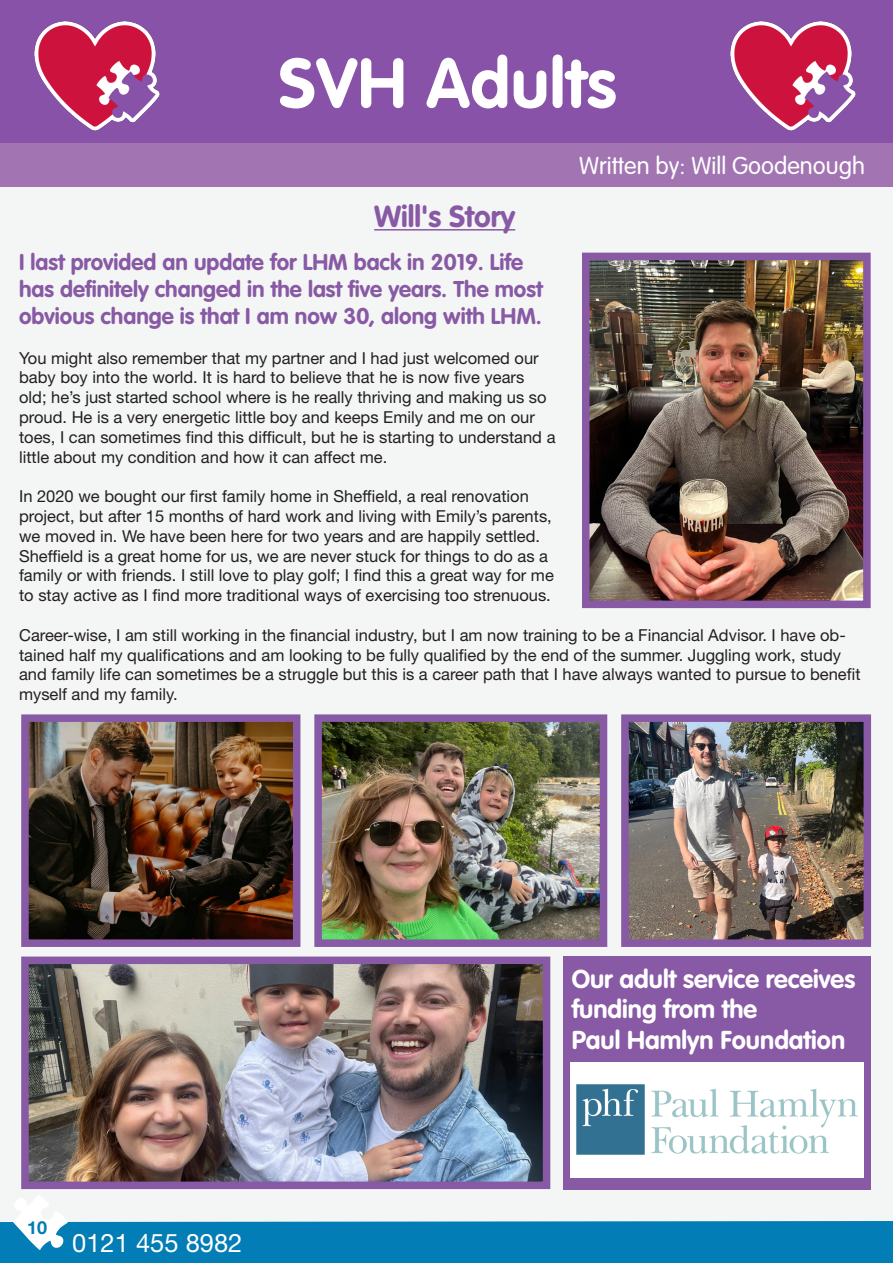
<style>
.page{position:relative;width:893px;height:1263px;background:#f4f5f5}
.page>*{position:absolute;margin:0;border:0;box-sizing:border-box;transform-origin:0 0}
.t1{font:700 69px "VAG Rounded Std";letter-spacing:.01em;color:#fff}
.t2{font:700 30px "VAG Rounded Std";color:#8859a4}
.t3{font:700 25.5px/30.6px "VAG Rounded Std";color:#fff}
.t4{font:25.5px "Helvetica Neue LT Std";color:#fff}
.t5{font:300 24px "VAG Rounded Std";color:#fff}
.t6{font:700 22.5px/27px "VAG Rounded Std";color:#8859a4}
.t7{font:700 18px "Helvetica Neue LT Std";color:#007db5}
.t8{font:16.5px/19.8px "Helvetica Neue LT Std";color:#231f20}
</style>
<div class="page">
<div style="left:0;top:1221px;width:893px;height:42px;background:#027db5"></div>
<svg style="left:13px;top:1196px;width:55px;height:54px"></svg>
<div style="left:0;top:0;width:893px;height:187px;background:#8852a8"></div>
<img style="left:34px;top:21px;width:126px;height:110px">
<img style="left:730px;top:21px;width:126px;height:110px">
<img style="left:591px;top:262px;width:271px;height:337px">
<div style="left:582px;top:253px;width:289px;height:355px;border:8px solid #8859a4"></div>
<img style="left:30px;top:723px;width:261px;height:215px">
<div style="left:21px;top:714px;width:279px;height:233px;border:8px solid #8859a4"></div>
<img style="left:30px;top:965px;width:511px;height:215px">
<div style="left:21px;top:956px;width:529px;height:233px;border:8px solid #8859a4"></div>
<img style="left:323px;top:723px;width:275px;height:215px">
<div style="left:314px;top:714px;width:293px;height:233px;border:8px solid #8859a4"></div>
<img style="left:630px;top:723px;width:232px;height:215px">
<div style="left:621px;top:714px;width:250px;height:233px;border:8px solid #8859a4"></div>
<div style="left:0;top:143px;width:893px;height:44px;background:#a275b2"></div>
<hr style="left:374px;top:229px;width:141px;height:2px;background:#8859a4">
<div style="left:563px;top:956px;width:308px;height:234px;background:#8859a4"></div>
<img style="left:571px;top:1062px;width:293px;height:115px">
<p class="t1" style="left:279px;top:43px;width:339px">SVH Adults</p>
<p class="t2" style="left:374px;top:199px;width:143px">Will's Story</p>
<p class="t5" style="left:579px;top:152px;width:287px">Written by: Will Goodenough</p>
<p class="t6" style="left:19px;top:249px;width:525px">I last provided an update for LHM back in 2019. Life has definitely changed in the last five years. The most obvious change is that I am now 30, along with LHM.</p>
<p class="t8" style="left:19px;top:347px;width:538px">You might also remember that my partner and I had just welcomed our baby boy into the world. It is hard to believe that he is now five years old; he’s just started school where is he really thriving and making us so proud. He is a very energetic little boy and keeps Emily and me on our toes, I can sometimes find this difficult, but he is starting to understand a little about my condition and how it can affect me.</p>
<p class="t8" style="left:19px;top:486px;width:536px">In 2020 we bought our first family home in Sheffield, a real renovation project, but after 15 months of hard work and living with Emily’s parents, we moved in. We have been here for two years and are happily settled.<br>Sheffield is a great home for us, we are never stuck for things to do as a family or with friends. I still love to play golf; I find this a great way for me to stay active as I find more traditional ways of exercising too strenuous.</p>
<p class="t8" style="left:19px;top:625px;width:843px">Career-wise, I am still working in the financial industry, but I am now training to be a Financial Advisor. I have ob&shy;tained half my qualifications and am looking to be fully qualified by the end of the summer. Juggling work, study and family life can sometimes be a struggle but this is a career path that I have always wanted to pursue to benefit myself and my family.</p>
<p class="t7" style="left:27px;top:1217px;width:22px">10</p>
<p class="t4" style="left:72px;top:1227px;width:172px">0121 455 8982</p>
<p class="t3" style="left:572px;top:964px;width:285px">Our adult service receives funding from the</p>
<p class="t3" style="left:572px;top:1025px;width:275px">Paul Hamlyn Foundation</p>
</div>
